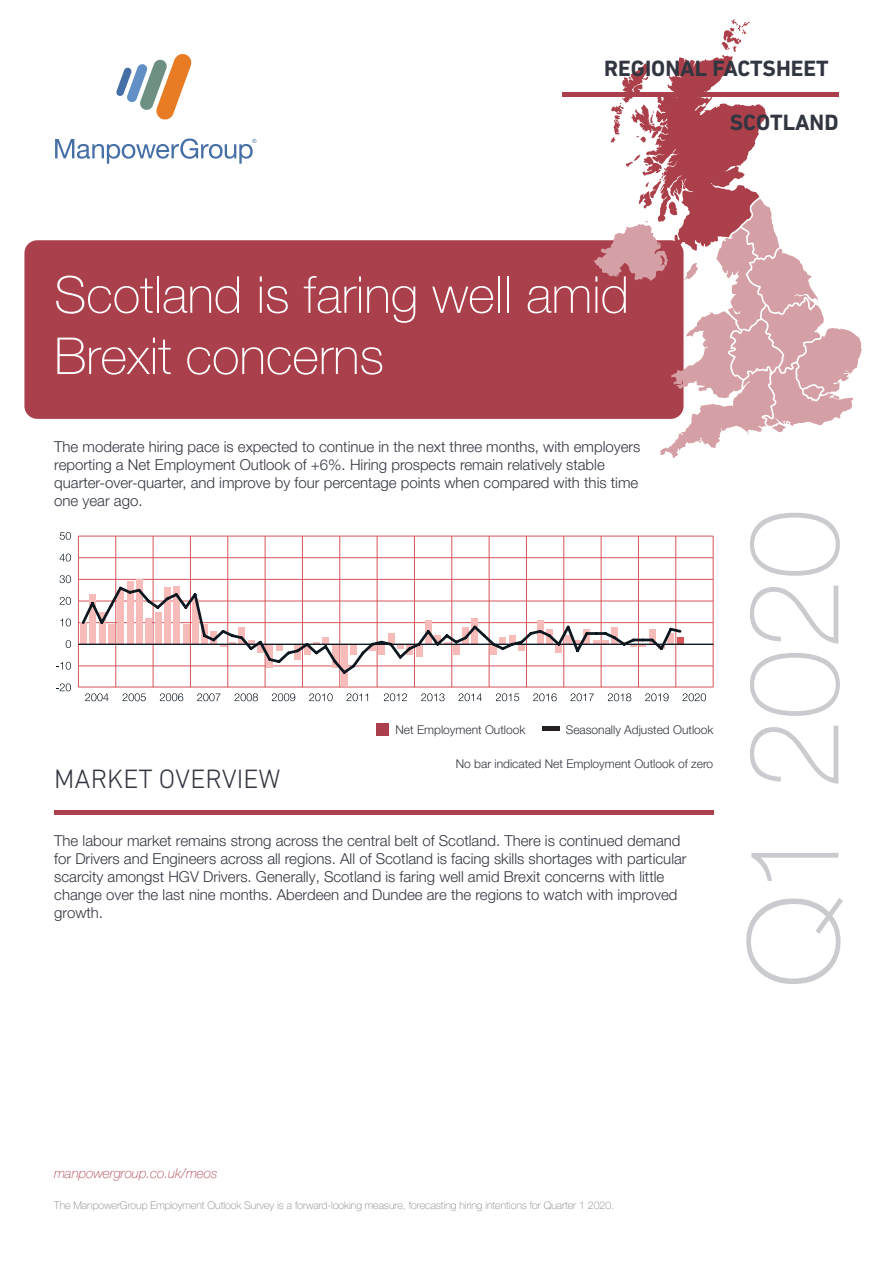
<style>
.page{position:relative;width:893px;height:1263px;background:#fff}
.page>*{position:absolute;margin:0;border:0;box-sizing:border-box;transform-origin:0 0}
.t1{font:100 126px "Helvetica Neue LT Pro";color:#cacbce}
.t2{font:100 51px/61.2px "Helvetica Neue LT Pro";color:#fff}
.t3{font:300 27px "DIN Next LT Pro";color:#323640}
.t4{font:700 22.5px "DIN Next LT Pro";color:#323640}
.t5{font:300 15px/18px "Helvetica Neue LT Pro";color:#323640}
.t6{font:italic 100 13.5px "Helvetica Neue LT Pro";color:#aa404b}
.t7{font:300 12px "Helvetica Neue LT Pro";color:#323640}
.t8{font:100 10.5px "Helvetica Neue LT Pro";color:#787d83}
</style>
<div class="page">
<svg style="left:116px;top:54px;width:76px;height:66px"></svg>
<svg style="left:55px;top:138px;width:201px;height:26px"></svg>
<div style="left:562px;top:92px;width:277px;height:5px;background:#aa404b"></div>
<div style="left:24px;top:240px;width:660px;height:179px;background:#aa404b;border-radius:13px"></div>
<hr style="left:54px;top:810px;width:659px;height:4px;background:#aa404b">
<div style="left:376px;top:723px;width:13px;height:13px;background:#aa404b"></div>
<hr style="left:542px;top:727px;width:17px;height:4px;background:#231f20">
<svg style="left:594px;top:19px;width:268px;height:439px"></svg>
<hr style="left:78px;top:687px;width:635px;height:1px;background:#d55559">
<svg style="left:85px;top:693px;width:24px;height:8px"></svg>
<svg style="left:122px;top:693px;width:24px;height:8px"></svg>
<svg style="left:160px;top:693px;width:23px;height:8px"></svg>
<svg style="left:197px;top:693px;width:23px;height:8px"></svg>
<svg style="left:234px;top:693px;width:24px;height:8px"></svg>
<svg style="left:272px;top:693px;width:23px;height:8px"></svg>
<svg style="left:309px;top:693px;width:24px;height:8px"></svg>
<svg style="left:346px;top:693px;width:22px;height:8px"></svg>
<svg style="left:384px;top:693px;width:23px;height:8px"></svg>
<svg style="left:421px;top:693px;width:24px;height:8px"></svg>
<svg style="left:458px;top:693px;width:24px;height:8px"></svg>
<svg style="left:496px;top:693px;width:23px;height:8px"></svg>
<svg style="left:533px;top:693px;width:24px;height:8px"></svg>
<svg style="left:570px;top:693px;width:24px;height:8px"></svg>
<svg style="left:608px;top:693px;width:23px;height:8px"></svg>
<svg style="left:645px;top:693px;width:24px;height:8px"></svg>
<svg style="left:682px;top:693px;width:24px;height:8px"></svg>
<hr style="left:78px;top:666px;width:635px;height:1px;background:#d55559">
<hr style="left:78px;top:622px;width:635px;height:1px;background:#d55559">
<hr style="left:78px;top:601px;width:635px;height:1px;background:#d55559">
<hr style="left:78px;top:579px;width:635px;height:1px;background:#d55559">
<hr style="left:78px;top:557px;width:635px;height:1px;background:#d55559">
<hr style="left:78px;top:536px;width:635px;height:1px;background:#d55559">
<div style="left:127px;top:581px;width:6px;height:63px;background:#f7bcb9"></div>
<div style="left:136px;top:579px;width:7px;height:65px;background:#f7bcb9"></div>
<div style="left:341px;top:644px;width:7px;height:41px;background:#f7bcb9"></div>
<hr style="left:713px;top:536px;width:1px;height:151px;background:#d55559">
<hr style="left:78px;top:536px;width:1px;height:151px;background:#d55559">
<hr style="left:116px;top:536px;width:1px;height:151px;background:#d55559">
<hr style="left:153px;top:536px;width:1px;height:151px;background:#d55559">
<hr style="left:190px;top:536px;width:1px;height:151px;background:#d55559">
<hr style="left:228px;top:536px;width:1px;height:151px;background:#d55559">
<hr style="left:265px;top:536px;width:1px;height:151px;background:#d55559">
<hr style="left:302px;top:536px;width:1px;height:151px;background:#d55559">
<hr style="left:339px;top:536px;width:1px;height:151px;background:#d55559">
<hr style="left:377px;top:536px;width:1px;height:151px;background:#d55559">
<hr style="left:414px;top:536px;width:1px;height:151px;background:#d55559">
<hr style="left:451px;top:536px;width:1px;height:151px;background:#d55559">
<hr style="left:489px;top:536px;width:1px;height:151px;background:#d55559">
<hr style="left:526px;top:536px;width:1px;height:151px;background:#d55559">
<hr style="left:563px;top:536px;width:1px;height:151px;background:#d55559">
<hr style="left:601px;top:536px;width:1px;height:151px;background:#d55559">
<hr style="left:638px;top:536px;width:1px;height:151px;background:#d55559">
<hr style="left:675px;top:536px;width:1px;height:151px;background:#d55559">
<svg style="left:60px;top:532px;width:11px;height:8px"></svg>
<svg style="left:60px;top:554px;width:11px;height:7px"></svg>
<svg style="left:60px;top:575px;width:11px;height:8px"></svg>
<svg style="left:60px;top:597px;width:11px;height:8px"></svg>
<svg style="left:60px;top:618px;width:11px;height:8px"></svg>
<svg style="left:66px;top:640px;width:5px;height:8px"></svg>
<hr style="left:78px;top:644px;width:635px;height:1px;background:#0d1720">
<svg style="left:56px;top:662px;width:15px;height:8px"></svg>
<svg style="left:56px;top:683px;width:15px;height:8px"></svg>
<svg style="left:80px;top:584px;width:603px;height:92px"></svg>
<p class="t4" style="left:604px;top:56px;width:226px">REGIONAL FACTSHEET</p>
<p class="t4" style="left:730px;top:110px;width:110px">SCOTLAND</p>
<p class="t2" style="left:54px;top:264px;width:576px">Scotland is faring well amid<br>Brexit concerns</p>
<p class="t5" style="left:54px;top:437px;width:588px">The moderate hiring pace is expected to continue in the next three months, with employers reporting a Net Employment Outlook of +6%. Hiring prospects remain relatively stable quarter-over-quarter, and improve by four percentage points when compared with this time one year ago.</p>
<p class="t3" style="left:54px;top:763px;width:228px">MARKET OVERVIEW</p>
<p class="t7" style="left:395px;top:722px;width:132px">Net Employment Outlook</p>
<p class="t7" style="left:566px;top:722px;width:149px">Seasonally Adjusted Outlook</p>
<p class="t7" style="left:456px;top:756px;width:259px">No bar indicated Net Employment Outlook of zero</p>
<p class="t5" style="left:54px;top:832px;width:634px">The labour market remains strong across the central belt of Scotland. There is continued demand for Drivers and Engineers across all regions. All of Scotland is facing skills shortages with particular scarcity amongst HGV Drivers. Generally, Scotland is faring well amid Brexit concerns with little change over the last nine months. Aberdeen and Dundee are the regions to watch with improved growth.</p>
<p class="t1" style="left:719px;top:988px;width:480px;rotate:-90deg">Q1 2020</p>
<p class="t6" style="left:54px;top:1165px;width:165px">manpowergroup.co.uk/meos</p>
<p class="t8" style="left:54px;top:1199px;width:561px">The ManpowerGroup Employment Outlook Survey is a forward-looking measure, forecasting hiring intentions for Quarter 1 2020.</p>
</div>
